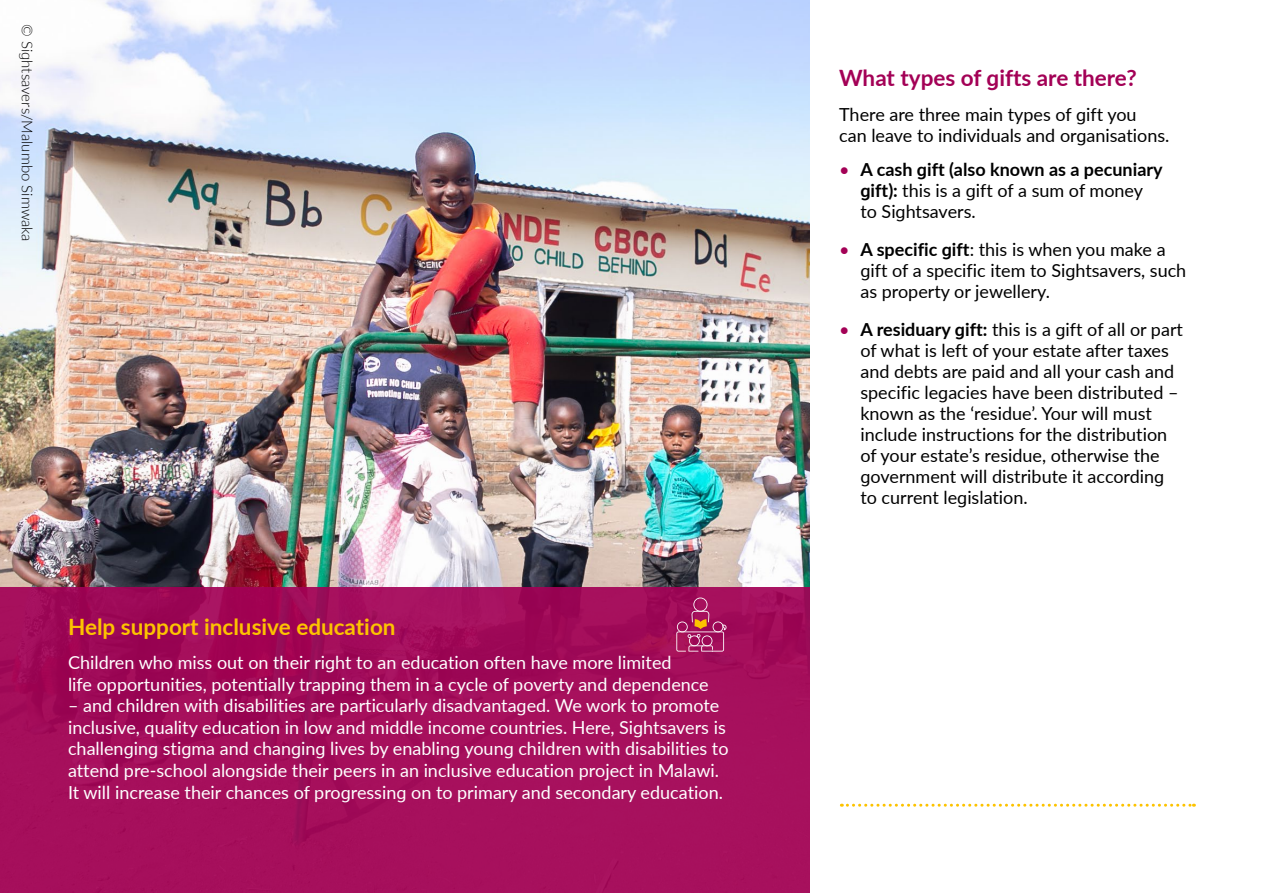
<style>
.page{position:relative;width:1263px;height:893px;background:#fff}
.page>*{position:absolute;margin:0;border:0;box-sizing:border-box;transform-origin:0 0}
.H2_Raspberry{font:700 22.5px "Lato";color:#fdc300}
.H2_Raspberry-2{font:700 22.5px "Lato";color:#a30156}
.Bullets{font:18px/21px "Lato";color:#000}
.t1{font:18px/21.6px "Lato";color:#fff}
.t2{font:300 15px "Lato";color:#000}
.s1{color:#a30156}
.s2{font-weight:700}
</style>
<div class="page">
<svg style="left:841px;top:804px;width:353px;height:3px"></svg>
<img style="left:0;top:0;width:809px;height:587px">
<div style="left:0;top:587px;width:809px;height:306px;background:linear-gradient(to right,#a10b58,#a6105d)"></div>
<svg style="left:676px;top:598px;width:51px;height:54px;background:#af2d69"></svg>
<p class="t2" style="left:38px;top:24px;width:219px;rotate:90deg">© Sightsavers/Malumbo Simwaka</p>
<h2 class="H2_Raspberry" style="left:68px;top:610px;width:329px">Help support inclusive education</h2>
<p class="t1" style="left:68px;top:651px;width:642px">Children who miss out on their right to an education often have more limited<br>life opportunities, potentially trapping them in a cycle of poverty and dependence</p>
<p class="t1" style="left:68px;top:694px;width:662px">– and children with disabilities are particularly disadvantaged. We work to promote inclusive, quality education in low and middle income countries. Here, Sightsavers is challenging stigma and changing lives by enabling young children with disabilities to attend pre-school alongside their peers in an inclusive education project in Malawi.<br>It will increase their chances of progressing on to primary and secondary education.</p>
<h2 class="H2_Raspberry-2" style="left:839px;top:61px;width:299px">What types of gifts are there?</h2>
<p class="Bullets" style="left:839px;top:102px;width:332px;line-height:21.6px">There are three main types of gift you<br>can leave to individuals and organisations.</p>
<p class="Bullets" style="left:860px;top:158px;width:304px;text-indent:-21px"><span class="s1">•</span> <span class="s2">A cash gift (also known as a pecuniary gift):</span> this is a gift of a sum of money to Sightsavers.</p>
<p class="Bullets" style="left:860px;top:238px;width:327px;text-indent:-21px"><span class="s1">•</span> <span class="s2">A specific gift</span>: this is when you make a gift of a specific item to Sightsavers, such as property or jewellery.</p>
<p class="Bullets" style="left:860px;top:318px;width:324px;text-indent:-21px"><span class="s1">•</span> <span class="s2">A residuary gift:</span> this is a gift of all or part of what is left of your estate after taxes and debts are paid and all your cash and specific legacies have been distributed – known as the ‘residue’. Your will must include instructions for the distribution of your estate’s residue, otherwise the government will distribute it according to current legislation.</p>
</div>
